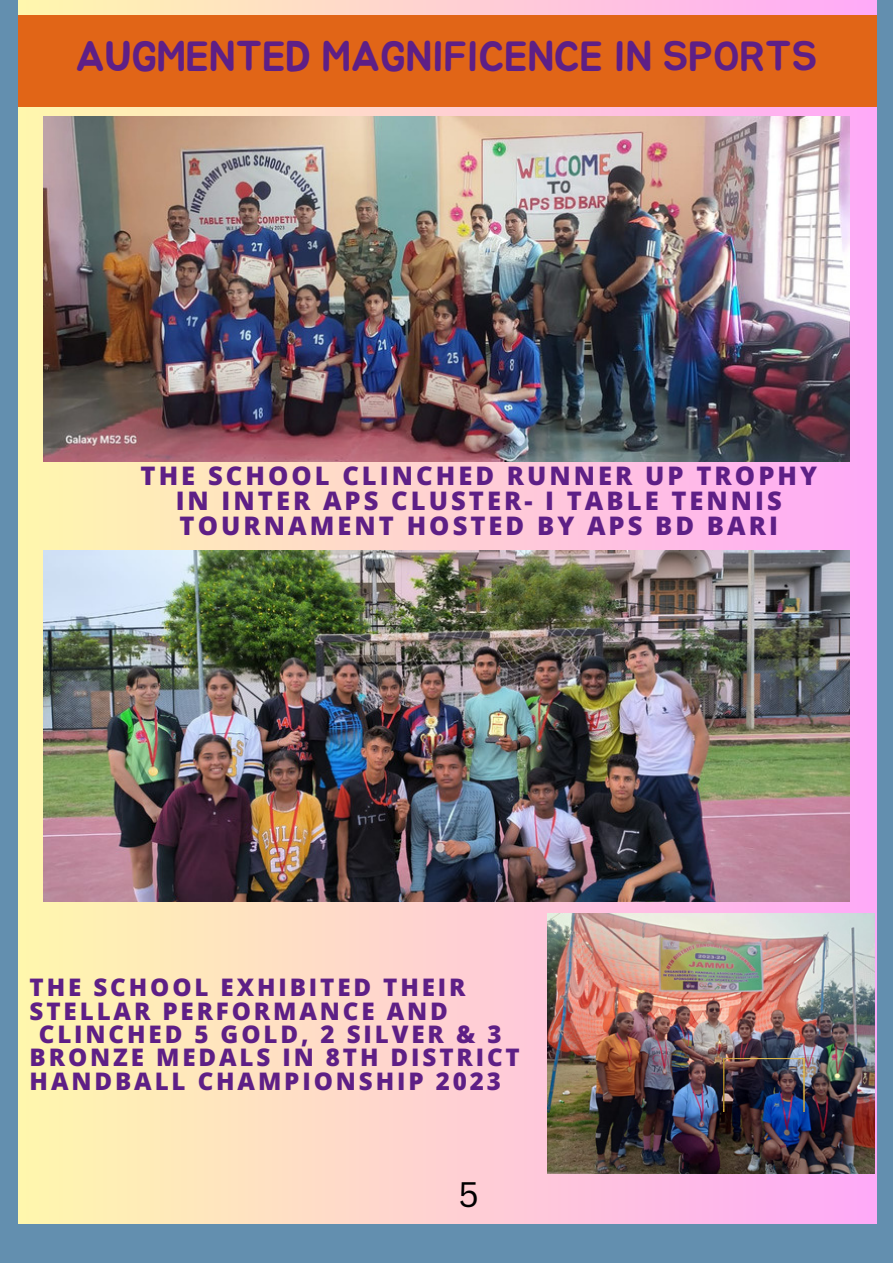
<style>
.page{position:relative;width:893px;height:1264px;background:#fff}
.page>*{position:absolute;margin:0;border:0;box-sizing:border-box;transform-origin:0 0}
.t1{font:42px "Jua";color:#5e1f86}
.t2{font:34.5px "Canva Sans";color:#000}
.t3{font:800 25.5px/24.8px "Open Sans";letter-spacing:.12em;color:#5e1f86;text-align:center}
.t4{font:800 24.15px "Open Sans";letter-spacing:.12em;color:#5e1f86}
</style>
<div class="page">
<div style="left:0;top:0;width:892px;height:1262px;background:#638faf"></div>
<div style="left:19px;top:0;width:857px;height:1223px;background:linear-gradient(to right,#fef6ad,#fda9f5)"></div>
<img style="left:44px;top:116px;width:805px;height:345px">
<img style="left:44px;top:551px;width:805px;height:350px">
<img style="left:547px;top:913px;width:327px;height:260px">
<img style="left:724px;top:1058px;width:80px;height:53px">
<div style="left:19px;top:16px;width:857px;height:90px;background:#e16517"></div>
<p class="t1" style="left:75px;top:38px;width:743px">AUGMENTED MAGNIFICENCE IN SPORTS</p>
<p class="t3" style="left:140px;top:463px;width:678px">THE SCHOOL CLINCHED RUNNER UP TROPHY<br>IN INTER APS CLUSTER- I TABLE TENNIS<br>TOURNAMENT HOSTED BY APS BD BARI</p>
<p class="t4" style="left:30px;top:970px;width:437px">THE SCHOOL EXHIBITED THEIR</p>
<p class="t4" style="left:30px;top:993px;width:420px">STELLAR PERFORMANCE AND</p>
<p class="t4" style="left:39px;top:1017px;width:464px">CLINCHED 5 GOLD, 2 SILVER &amp; 3</p>
<p class="t4" style="left:30px;top:1040px;width:491px">BRONZE MEDALS IN 8TH DISTRICT</p>
<p class="t4" style="left:30px;top:1063px;width:473px">HANDBALL CHAMPIONSHIP 2023</p>
<p class="t2" style="left:458px;top:1169px;width:22px">5</p>
</div>
